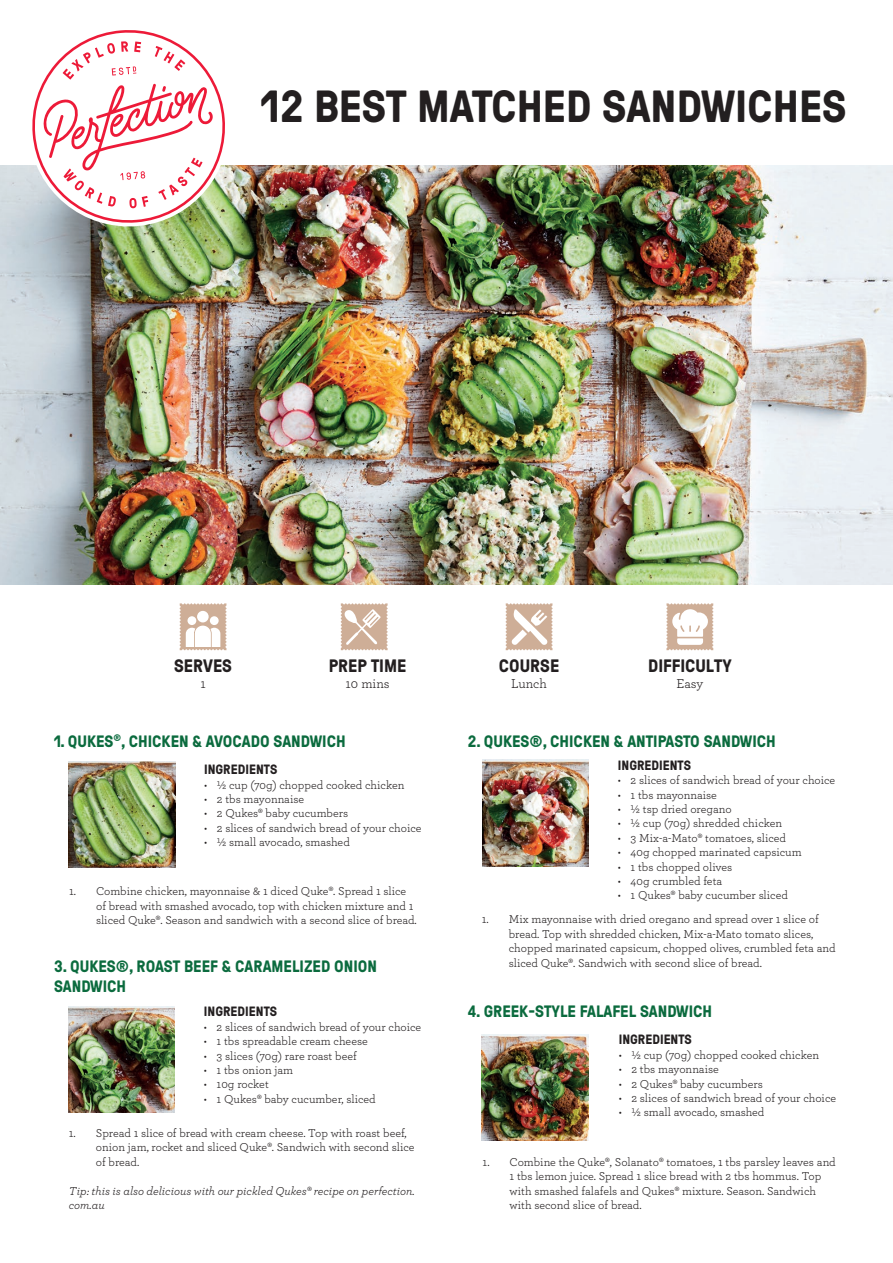
<style>
.page{position:relative;width:893px;height:1263px;background:#fff}
.page>*{position:absolute;margin:0;border:0;box-sizing:border-box;transform-origin:0 0}
.t1{font:700 45px "GT Pressura";color:#231f20}
.t2{font:700 18px "GT Pressura";color:#231f20}
.t3{font:700 16.5px/19.8px "GT Pressura";color:#0b6b3e}
.t4{font:700 13.5px "GT Pressura";color:#231f20}
.t5{font:13.5px "Archer";color:#231f20}
.t6{font:12px/14.4px "Archer";color:#231f20}
.t7{font:italic 12px/14.4px "Archer";color:#231f20}
</style>
<div class="page">
<img style="left:0;top:166px;width:893px;height:419px">
<svg style="left:31px;top:30px;width:196px;height:194px"></svg>
<svg style="left:180px;top:603px;width:46px;height:47px"></svg>
<div style="left:187px;top:616px;width:9px;height:9px;background:#fff;border-radius:50%"></div>
<div style="left:210px;top:616px;width:9px;height:9px;background:#fff;border-radius:50%"></div>
<div style="left:197px;top:611px;width:12px;height:11px;background:#fff;border-radius:50%"></div>
<svg style="left:341px;top:603px;width:47px;height:47px;background:#d8bfad"></svg>
<svg style="left:666px;top:603px;width:47px;height:47px"></svg>
<svg style="left:506px;top:603px;width:46px;height:47px"></svg>
<img style="left:69px;top:761px;width:106px;height:106px">
<img style="left:482px;top:760px;width:107px;height:106px">
<img style="left:69px;top:1006px;width:106px;height:106px">
<img style="left:482px;top:1034px;width:106px;height:106px">
<h1 class="t1" style="left:261px;top:73px;width:587px">12 BEST MATCHED SANDWICHES</h1>
<h2 class="t2" style="left:174px;top:652px;width:59px">SERVES</h2>
<p class="t5" style="left:200px;top:674px;width:7px">1</p>
<h2 class="t2" style="left:329px;top:652px;width:79px">PREP TIME</h2>
<p class="t5" style="left:346px;top:674px;width:45px">10 mins</p>
<h2 class="t2" style="left:499px;top:652px;width:62px">COURSE</h2>
<p class="t5" style="left:511px;top:674px;width:37px">Lunch</p>
<h2 class="t2" style="left:648px;top:652px;width:85px">DIFFICULTY</h2>
<p class="t5" style="left:676px;top:674px;width:28px">Easy</p>
<h3 class="t3" style="left:54px;top:730px;width:293px">1. QUKES<sup>®</sup>, CHICKEN &amp; AVOCADO SANDWICH</h3>
<p class="t4" style="left:204px;top:760px;width:75px">INGREDIENTS</p>
<p class="t6" style="left:204px;top:777px;width:202px">• ½ cup (70g) chopped cooked chicken</p>
<p class="t6" style="left:204px;top:791px;width:102px">• 2 tbs mayonnaise</p>
<p class="t6" style="left:204px;top:806px;width:146px">• 2 Qukes® baby cucumbers</p>
<p class="t6" style="left:204px;top:820px;width:219px">• 2 slices of sandwich bread of your choice</p>
<p class="t6" style="left:204px;top:834px;width:147px">• ½ small avocado, smashed</p>
<p class="t6" style="left:96px;top:883px;width:322px;text-indent:-27px">1. Combine chicken, mayonnaise &amp; 1 diced Quke®. Spread 1 slice of bread with smashed avocado, top with chicken mixture and 1 sliced Quke®. Season and sandwich with a second slice of bread.</p>
<h3 class="t3" style="left:54px;top:955px;width:325px">3. QUKES®, ROAST BEEF &amp; CARAMELIZED ONION<br>SANDWICH</h3>
<p class="t4" style="left:204px;top:1002px;width:75px">INGREDIENTS</p>
<p class="t6" style="left:204px;top:1019px;width:219px">• 2 slices of sandwich bread of your choice</p>
<p class="t6" style="left:204px;top:1033px;width:166px">• 1 tbs spreadable cream cheese</p>
<p class="t6" style="left:204px;top:1048px;width:154px">• 3 slices (70g) rare roast beef</p>
<p class="t6" style="left:204px;top:1062px;width:91px">• 1 tbs onion jam</p>
<p class="t6" style="left:204px;top:1076px;width:66px">• 10g rocket</p>
<p class="t6" style="left:204px;top:1091px;width:173px">• 1 Qukes® baby cucumber, sliced</p>
<p class="t6" style="left:96px;top:1125px;width:320px;text-indent:-27px">1. Spread 1 slice of bread with cream cheese. Top with roast beef, onion jam, rocket and sliced Quke®. Sandwich with second slice of bread.</p>
<p class="t7" style="left:69px;top:1183px;width:347px">Tip: this is also delicious with our pickled Qukes® recipe on perfection. com.au</p>
<h3 class="t3" style="left:468px;top:730px;width:310px">2. QUKES®, CHICKEN &amp; ANTIPASTO SANDWICH</h3>
<p class="t4" style="left:618px;top:755px;width:75px">INGREDIENTS</p>
<p class="t6" style="left:618px;top:772px;width:219px">• 2 slices of sandwich bread of your choice</p>
<p class="t6" style="left:618px;top:787px;width:101px">• 1 tbs mayonnaise</p>
<p class="t6" style="left:618px;top:801px;width:115px">• ½ tsp dried oregano</p>
<p class="t6" style="left:618px;top:816px;width:166px">• ½ cup (70g) shredded chicken</p>
<p class="t6" style="left:618px;top:830px;width:170px">• 3 Mix-a-Mato® tomatoes, sliced</p>
<p class="t6" style="left:618px;top:844px;width:185px">• 40g chopped marinated capsicum</p>
<p class="t6" style="left:618px;top:859px;width:116px">• 1 tbs chopped olives</p>
<p class="t6" style="left:618px;top:873px;width:106px">• 40g crumbled feta</p>
<p class="t6" style="left:618px;top:888px;width:172px">• 1 Qukes® baby cucumber sliced</p>
<p class="t6" style="left:509px;top:912px;width:328px;text-indent:-27px">1. Mix mayonnaise with dried oregano and spread over 1 slice of bread. Top with shredded chicken, Mix-a-Mato tomato slices, chopped marinated capsicum, chopped olives, crumbled feta and sliced Quke®. Sandwich with second slice of bread.</p>
<h3 class="t3" style="left:468px;top:1000px;width:246px">4. GREEK-STYLE FALAFEL SANDWICH</h3>
<p class="t4" style="left:619px;top:1030px;width:75px">INGREDIENTS</p>
<p class="t6" style="left:619px;top:1047px;width:202px">• ½ cup (70g) chopped cooked chicken</p>
<p class="t6" style="left:619px;top:1061px;width:102px">• 2 tbs mayonnaise</p>
<p class="t6" style="left:619px;top:1076px;width:146px">• 2 Qukes® baby cucumbers</p>
<p class="t6" style="left:619px;top:1090px;width:219px">• 2 slices of sandwich bread of your choice</p>
<p class="t6" style="left:619px;top:1105px;width:147px">• ½ small avocado, smashed</p>
<p class="t6" style="left:510px;top:1154px;width:328px;text-indent:-27px">1. Combine the Quke®, Solanato® tomatoes, 1 tbs parsley leaves and 1 tbs lemon juice. Spread 1 slice bread with 2 tbs hommus. Top with smashed falafels and Qukes® mixture. Season. Sandwich with second slice of bread.</p>
</div>
